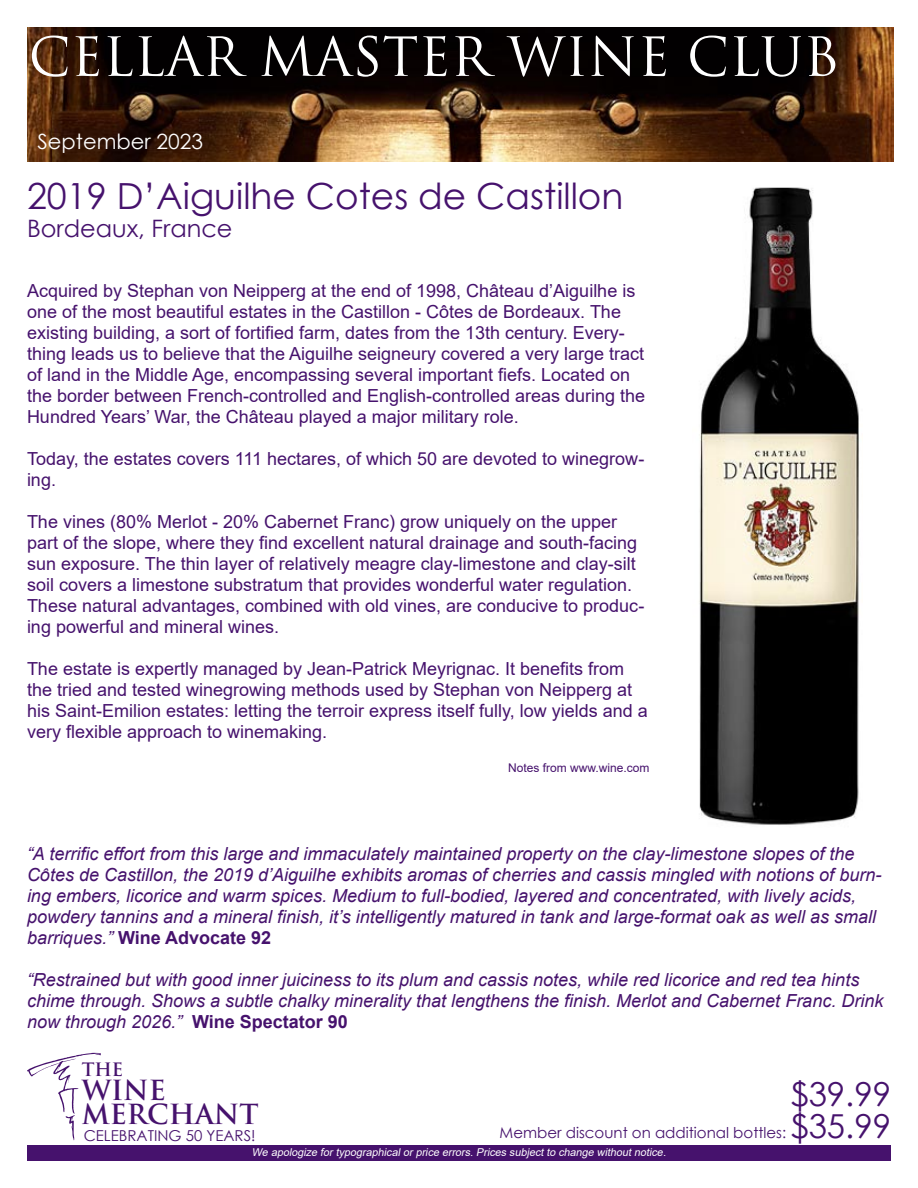
<style>
.page{position:relative;width:918px;height:1188px;background:#fff}
.page>*{position:absolute;margin:0;border:0;box-sizing:border-box;transform-origin:0 0}
.t1{font:52.5px "Trajan Pro";color:#fff}
.t2{font:36px "Century Gothic";color:#46126d}
.t3{font:33px "Century Gothic";color:#46126d}
.t4{font:700 27px/24px "Trajan Pro";color:#46126d}
.t5{font:24px "Century Gothic";color:#46126d}
.t6{font:21px "Century Gothic";color:#fff}
.t7{font:18px/21px "Arial";color:#46126d}
.t8{font:italic 18px/21px "Arial";color:#46126d}
.t9{font:700 18px "Trajan Pro";color:#46126d}
.t10{font:15px "Century Gothic";color:#46126d}
.t11{font:12px "Arial";color:#46126d}
.t12{font:italic 10.8px "Arial";color:#fff}
.s1{font-weight:700;font-style:normal}
.s2{font-size:33px}
</style>
<div class="page">
<img style="left:27px;top:27px;width:867px;height:135px">
<svg style="left:27px;top:1053px;width:74px;height:87px"></svg>
<div style="left:27px;top:1146px;width:864px;height:15px;background:#46126d"></div>
<img style="left:699px;top:187px;width:160px;height:638px">
<h1 class="t1" style="left:28px;top:23px;width:813px">CELLAR MASTER WINE CLUB</h1>
<p class="t6" style="left:38px;top:127px;width:167px">September 2023</p>
<h2 class="t2" style="left:27px;top:170px;width:598px">2019 D’Aiguilhe Cotes de Castillon</h2>
<h3 class="t5" style="left:27px;top:212px;width:207px">Bordeaux, France</h3>
<p class="t7" style="left:27px;top:280px;width:620px">Acquired by Stephan von Neipperg at the end of 1998, Château d’Aiguilhe is one of the most beautiful estates in the Castillon - Côtes de Bordeaux. The existing building, a sort of fortified farm, dates from the 13th century. Every&shy;thing leads us to believe that the Aiguilhe seigneury covered a very large tract of land in the Middle Age, encompassing several important fiefs. Located on the border between French-controlled and English-controlled areas during the Hundred Years’ War, the Château played a major military role.</p>
<p class="t7" style="left:27px;top:448px;width:619px">Today, the estates covers 111 hectares, of which 50 are devoted to winegrow&shy;ing.</p>
<p class="t7" style="left:27px;top:511px;width:619px">The vines (80% Merlot - 20% Cabernet Franc) grow uniquely on the upper part of the slope, where they find excellent natural drainage and south-facing sun exposure. The thin layer of relatively meagre clay-limestone and clay-silt soil covers a limestone substratum that provides wonderful water regulation.<br>These natural advantages, combined with old vines, are conducive to produc&shy;ing powerful and mineral wines.</p>
<p class="t7" style="left:27px;top:658px;width:622px">The estate is expertly managed by Jean-Patrick Meyrignac. It benefits from the tried and tested winegrowing methods used by Stephan von Neipperg at his Saint-Emilion estates: letting the terroir express itself fully, low yields and a very flexible approach to winemaking.</p>
<p class="t11" style="left:508px;top:760px;width:143px">Notes from www.wine.com</p>
<p class="t8" style="left:27px;top:843px;width:856px">“A terrific effort from this large and immaculately maintained property on the clay-limestone slopes of the Côtes de Castillon, the 2019 d’Aiguilhe exhibits aromas of cherries and cassis mingled with notions of burn&shy;ing embers, licorice and warm spices. Medium to full-bodied, layered and concentrated, with lively acids, powdery tannins and a mineral finish, it’s intelligently matured in tank and large-format oak as well as small barriques.” <span class="s1">Wine Advocate 92</span></p>
<p class="t8" style="left:27px;top:969px;width:858px">“Restrained but with good inner juiciness to its plum and cassis notes, while red licorice and red tea hints chime through. Shows a subtle chalky minerality that lengthens the finish. Merlot and Cabernet Franc. Drink now through 2026.” <span class="s1">Wine Spectator 90</span></p>
<p class="t9" style="left:82px;top:1058px;width:43px">THE</p>
<h3 class="t4" style="left:82px;top:1079px;width:178px">WINE<br>MERCHANT</h3>
<p class="t10" style="left:84px;top:1126px;width:173px">CELEBRATING 50 YEARS!</p>
<p class="t12" style="left:252px;top:1145px;width:418px">We apologize fortypographicalorprice errors. Prices subjectto change withoutnotice.</p>
<h3 class="t3" style="left:790px;top:1071px;width:102px">$39.99</h3>
<p class="t10" style="left:500px;top:1122px;width:393px">Member discount on additional bottles: <span class="s2">$35.99</span></p>
</div>
